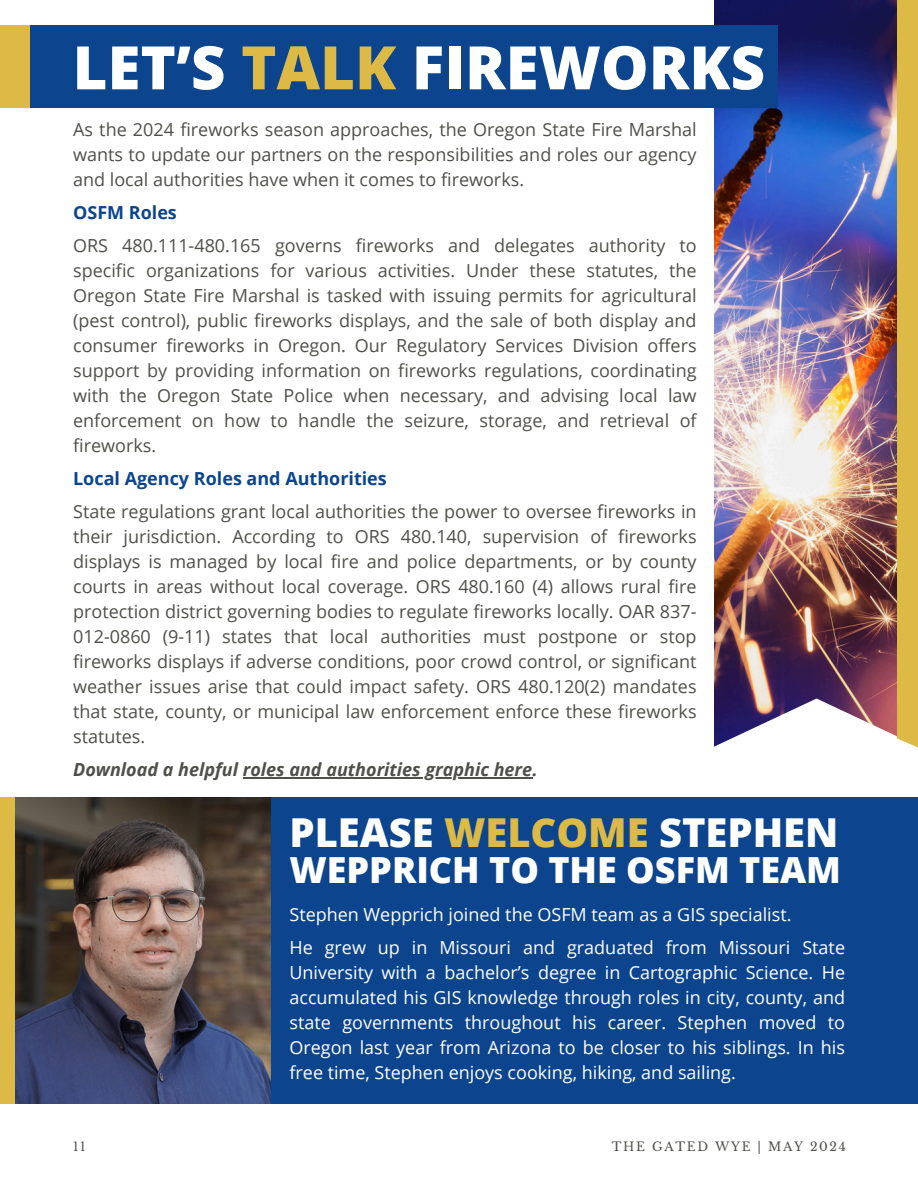
<style>
.page{position:relative;width:918px;height:1188px;background:#fff}
.page>*{position:absolute;margin:0;border:0;box-sizing:border-box;transform-origin:0 0}
.t1{font:800 60px "Open Sans";color:#fff}
.t2{font:800 39.9px "Open Sans";color:#fff}
.t3{font:800 36px "Open Sans";color:#fff}
.t4{font:18px/25px "Open Sans";color:#4e5049;text-align:justify}
.t5{font:18px/25px "Open Sans";color:#fff}
.t6{font:italic 700 18px "Open Sans";color:#4e5049}
.t7{font:700 18px "Open Sans";color:#0c458e}
.t8{font:12.15px "Libre Baskerville";letter-spacing:.14em;color:#4e5049}
.s1{color:#ddba46}
</style>
<div class="page">
<img style="left:714px;top:0;width:183px;height:699px">
<svg style="left:714px;top:699px;width:204px;height:124px"></svg>
<div style="left:897px;top:0;width:21px;height:807px;background:#ddba46"></div>
<div style="left:0;top:26px;width:778px;height:82px;background:#0c458e"></div>
<div style="left:0;top:26px;width:30px;height:82px;background:#ddba46"></div>
<div style="left:0;top:797px;width:917px;height:307px;background:#0c458e"></div>
<img style="left:14px;top:797px;width:257px;height:306px">
<div style="left:0;top:797px;width:14px;height:307px;background:#ddba46"></div>
<hr style="left:243px;top:777px;width:289px;height:2px;background:#4e5049">
<h2 class="t1" style="left:73px;top:25px;width:694px">LET’S <span class="s1">TALK</span> FIREWORKS</h2>
<h4 class="t4" style="left:73px;top:117px;width:625px">As the 2024 fireworks season approaches, the Oregon State Fire Marshal wants to update our partners on the responsibilities and roles our agency and local authorities have when it comes to fireworks.</h4>
<h3 class="t7" style="left:73px;top:200px;width:105px">OSFM Roles</h3>
<h4 class="t4" style="left:73px;top:233px;width:625px">ORS 480.111-480.165 governs fireworks and delegates authority to specific organizations for various activities. Under these statutes, the Oregon State Fire Marshal is tasked with issuing permits for agricultural (pest control), public fireworks displays, and the sale of both display and consumer fireworks in Oregon. Our Regulatory Services Division offers support by providing information on fireworks regulations, coordinating with the Oregon State Police when necessary, and advising local law enforcement on how to handle the seizure, storage, and retrieval of fireworks.</h4>
<h3 class="t7" style="left:73px;top:466px;width:315px">Local Agency Roles and Authorities</h3>
<h4 class="t4" style="left:73px;top:499px;width:625px">State regulations grant local authorities the power to oversee fireworks in their jurisdiction. According to ORS 480.140, supervision of fireworks displays is managed by local fire and police departments, or by county courts in areas without local coverage. ORS 480.160 (4) allows rural fire protection district governing bodies to regulate fireworks locally. OAR 837- 012-0860 (9-11) states that local authorities must postpone or stop fireworks displays if adverse conditions, poor crowd control, or significant weather issues arise that could impact safety. ORS 480.120(2) mandates that state, county, or municipal law enforcement enforce these fireworks statutes.</h4>
<h3 class="t6" style="left:73px;top:757px;width:466px">Download a helpful roles and authorities graphic here.</h3>
<p class="t2" style="left:289px;top:804px;width:550px">PLEASE <span class="s1">WELCOME</span> STEPHEN</p>
<p class="t3" style="left:289px;top:844px;width:553px">WEPPRICH TO THE OSFM TEAM</p>
<p class="t5" style="left:289px;top:898px;width:557px;line-height:33px">Stephen Wepprich joined the OSFM team as a GIS specialist.<br>He grew up in Missouri and graduated from Missouri State</p>
<p class="t5" style="left:289px;top:960px;width:557px;text-align:justify">University with a bachelor’s degree in Cartographic Science. He accumulated his GIS knowledge through roles in city, county, and state governments throughout his career. Stephen moved to Oregon last year from Arizona to be closer to his siblings. In his free time, Stephen enjoys cooking, hiking, and sailing.</p>
<h4 class="t8" style="left:73px;top:1139px;width:14px">11</h4>
<h4 class="t8" style="left:612px;top:1139px;width:236px">THE GATED WYE | MAY 2024</h4>
</div>
